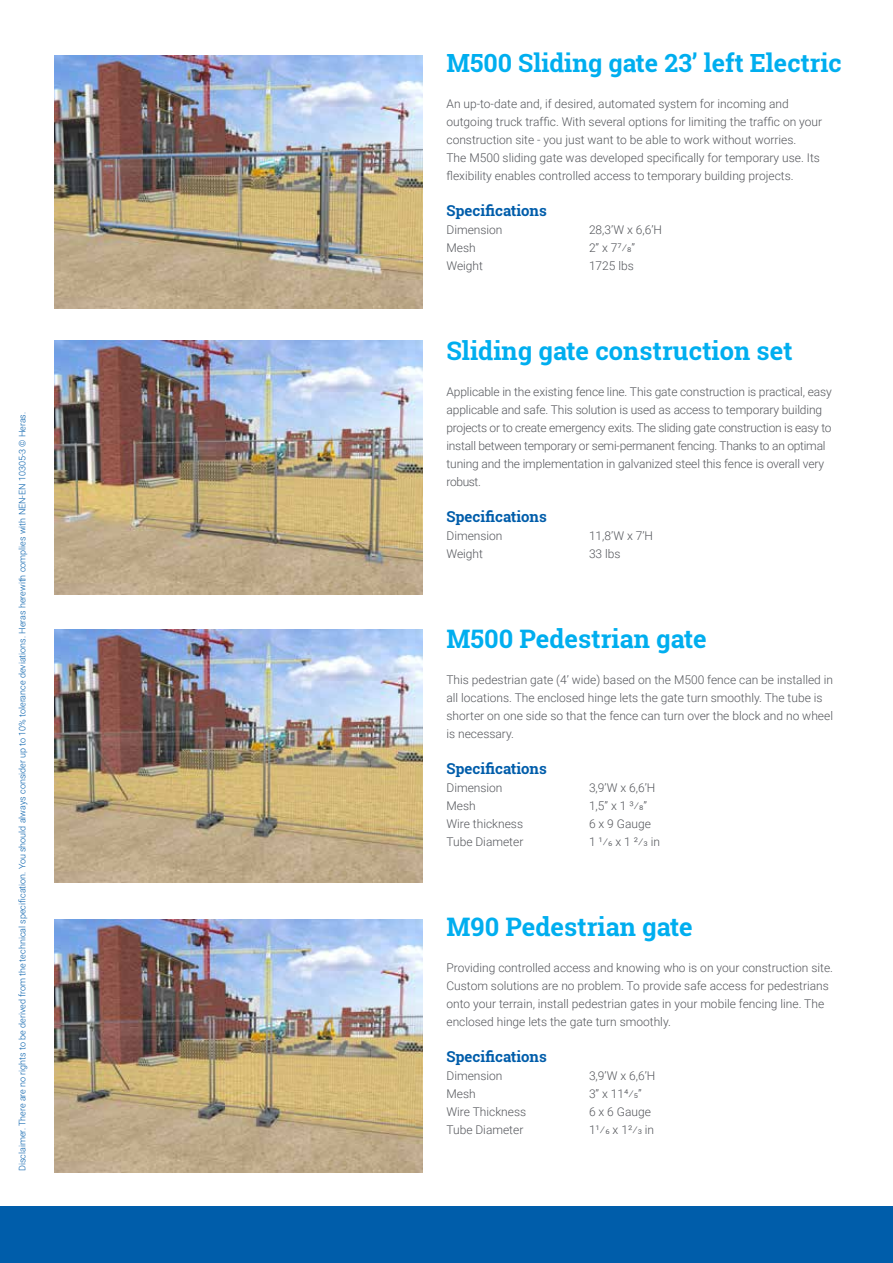
<style>
.page{position:relative;width:893px;height:1263px;background:#fff}
.page>*{position:absolute;margin:0;border:0;box-sizing:border-box;transform-origin:0 0}
.t1{font:700 25.5px "Roboto Slab";color:#00aeef}
.t2{font:700 25.05px "Roboto Slab";color:#00aeef}
.t3{font:700 15px "Roboto Slab";color:#005daa}
.t4{font:300 12px/18px "Roboto";color:#54565b}
.t5{font:300 9px "Roboto";color:#005daa}
</style>
<div class="page">
<div style="left:0;top:1206px;width:893px;height:57px;background:#005daa"></div>
<img style="left:54px;top:629px;width:369px;height:254px">
<img style="left:54px;top:919px;width:369px;height:253px">
<img style="left:54px;top:341px;width:369px;height:253px">
<img style="left:54px;top:55px;width:369px;height:254px">
<p class="t5" style="left:16px;top:1171px;width:761px;rotate:-90deg">Disclaimer. There are no rights to be derived from the technical specification. You should always consider up to 10% tolerance deviations. Heras herewith complies with NEN-EN 10305-3 © Heras.</p>
<h2 class="t2" style="left:446px;top:46px;width:397px">M500 Sliding gate 23’ left Electric</h2>
<p class="t4" style="left:446px;top:94px;width:377px">An up-to-date and, if desired, automated system for incoming and outgoing truck traffic. With several options for limiting the traffic on your construction site - you just want to be able to work without worries.<br>The M500 sliding gate was developed specifically for temporary use. Its flexibility enables controlled access to temporary building projects.</p>
<p class="t3" style="left:446px;top:200px;width:102px">Specifications</p>
<p class="t4" style="left:446px;top:220px;width:58px">Dimension</p>
<p class="t4" style="left:589px;top:220px;width:75px">28,3’W x 6,6’H</p>
<p class="t4" style="left:446px;top:238px;width:31px">Mesh</p>
<p class="t4" style="left:589px;top:238px;width:48px">2” x 77/8”</p>
<p class="t4" style="left:446px;top:256px;width:38px">Weight</p>
<p class="t4" style="left:589px;top:256px;width:46px">1725 lbs</p>
<h1 class="t1" style="left:446px;top:333px;width:348px">Sliding gate construction set</h1>
<p class="t4" style="left:446px;top:382px;width:387px">Applicable in the existing fence line. This gate construction is practical, easy applicable and safe. This solution is used as access to temporary building projects or to create emergency exits. The sliding gate construction is easy to install between temporary or semi-permanent fencing. Thanks to an optimal tuning and the implementation in galvanized steel this fence is overall very robust.</p>
<p class="t3" style="left:446px;top:506px;width:102px">Specifications</p>
<p class="t4" style="left:446px;top:526px;width:58px">Dimension</p>
<p class="t4" style="left:589px;top:526px;width:66px">11,8’W x 7’H</p>
<p class="t4" style="left:446px;top:544px;width:38px">Weight</p>
<p class="t4" style="left:589px;top:544px;width:33px">33 lbs</p>
<h1 class="t1" style="left:446px;top:621px;width:262px">M500 Pedestrian gate</h1>
<p class="t4" style="left:446px;top:670px;width:388px">This pedestrian gate (4’ wide) based on the M500 fence can be installed in all locations. The enclosed hinge lets the gate turn smoothly. The tube is shorter on one side so that the fence can turn over the block and no wheel is necessary.</p>
<p class="t3" style="left:446px;top:758px;width:102px">Specifications</p>
<p class="t4" style="left:446px;top:778px;width:58px">Dimension</p>
<p class="t4" style="left:589px;top:778px;width:68px">3,9’W x 6,6’H</p>
<p class="t4" style="left:446px;top:796px;width:31px">Mesh</p>
<p class="t4" style="left:589px;top:796px;width:60px">1,5” x 1 3/8”</p>
<p class="t4" style="left:446px;top:814px;width:78px">Wire thickness</p>
<p class="t4" style="left:589px;top:814px;width:63px">6 x 9 Gauge</p>
<p class="t4" style="left:446px;top:832px;width:78px">Tube Diameter</p>
<p class="t4" style="left:589px;top:832px;width:73px">1 1/6 x 1 2/3 in</p>
<h1 class="t1" style="left:446px;top:909px;width:248px">M90 Pedestrian gate</h1>
<p class="t4" style="left:446px;top:958px;width:388px">Providing controlled access and knowing who is on your construction site.<br>Custom solutions are no problem. To provide safe access for pedestrians onto your terrain, install pedestrian gates in your mobile fencing line. The enclosed hinge lets the gate turn smoothly.</p>
<p class="t3" style="left:446px;top:1046px;width:102px">Specifications</p>
<p class="t4" style="left:446px;top:1066px;width:58px">Dimension</p>
<p class="t4" style="left:589px;top:1066px;width:68px">3,9’W x 6,6’H</p>
<p class="t4" style="left:446px;top:1084px;width:31px">Mesh</p>
<p class="t4" style="left:589px;top:1084px;width:54px">3” x 114/5”</p>
<p class="t4" style="left:446px;top:1102px;width:81px">Wire Thickness</p>
<p class="t4" style="left:589px;top:1102px;width:63px">6 x 6 Gauge</p>
<p class="t4" style="left:446px;top:1120px;width:78px">Tube Diameter</p>
<p class="t4" style="left:589px;top:1120px;width:67px">11/6 x 12/3 in</p>
</div>
